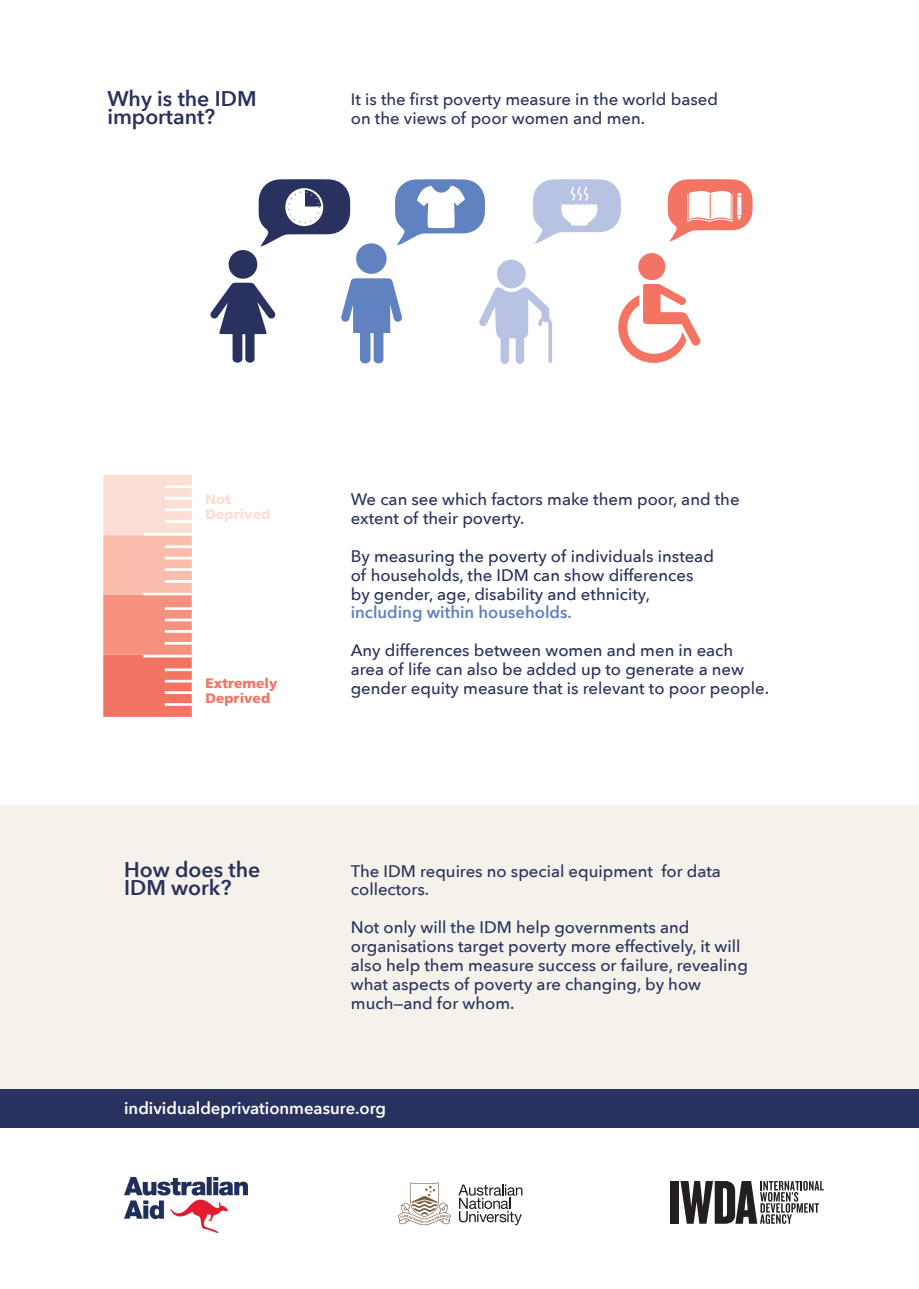
<style>
.page{position:relative;width:919px;height:1289px;background:#fff}
.page>*{position:absolute;margin:0;border:0;box-sizing:border-box;transform-origin:0 0}
.t1{font:600 21.15px/18px "Avenir Next";color:#29325e}
.t2{font:500 16.65px/18.9px "Avenir Next";color:#29325e}
.t3{font:600 16.65px "Avenir Next";color:#fff}
.t4{font:600 16.65px "Avenir Next";color:#6182c1}
.t5{font:900 13.65px/15px "Frutiger";color:#f37463}
.t6{font:900 13.65px/15px "Frutiger";color:#fdded4}
</style>
<div class="page">
<div style="left:0;top:805px;width:918px;height:296px;background:#f5f1eb"></div>
<div style="left:0;top:1089px;width:918px;height:39px;background:#29325e"></div>
<div style="left:670px;top:1180px;width:8px;height:43px;background:#231f20"></div>
<svg style="left:680px;top:1180px;width:143px;height:43px"></svg>
<svg style="left:103px;top:475px;width:89px;height:243px;background:#f8aea0"></svg>
<img style="left:124px;top:1177px;width:123px;height:55px">
<svg style="left:458px;top:1184px;width:64px;height:41px"></svg>
<svg style="left:398px;top:1182px;width:53px;height:43px"></svg>
<div style="left:228px;top:250px;width:29px;height:29px;background:#29325e;border-radius:50%"></div>
<svg style="left:210px;top:282px;width:66px;height:80px"></svg>
<div style="left:497px;top:259px;width:28px;height:29px;background:#b8c2e2;border-radius:50%"></div>
<svg style="left:479px;top:287px;width:73px;height:77px"></svg>
<svg style="left:618px;top:284px;width:83px;height:79px"></svg>
<div style="left:638px;top:253px;width:27px;height:27px;background:#f37463;border-radius:50%"></div>
<svg style="left:341px;top:278px;width:61px;height:85px"></svg>
<div style="left:356px;top:243px;width:30px;height:31px;background:#6182c1;border-radius:50%"></div>
<svg style="left:533px;top:179px;width:87px;height:65px"></svg>
<svg style="left:395px;top:179px;width:90px;height:66px"></svg>
<svg style="left:258px;top:179px;width:92px;height:67px"></svg>
<svg style="left:667px;top:179px;width:85px;height:62px"></svg>
<p class="t1" style="left:107px;top:89px;width:151px">Why is the IDM important?</p>
<p class="t2" style="left:351px;top:89px;width:368px">It is the first poverty measure in the world based on the views of poor women and men.</p>
<p class="t6" style="left:205px;top:491px;width:66px">Not<br>Deprived</p>
<p class="t5" style="left:205px;top:675px;width:73px">Extremely<br>Deprived</p>
<p class="t1" style="left:124px;top:860px;width:138px">How does the<br>IDM work?</p>
<p class="t2" style="left:351px;top:489px;width:390px">We can see which factors make them poor, and the extent of their poverty.</p>
<p class="t2" style="left:351px;top:546px;width:364px">By measuring the poverty of individuals instead of households, the IDM can show differences by gender, age, disability and ethnicity,</p>
<p class="t4" style="left:351px;top:598px;width:222px">including within households.</p>
<p class="t2" style="left:351px;top:640px;width:420px">Any differences between women and men in each area of life can also be added up to generate a new gender equity measure that is relevant to poor people.</p>
<p class="t2" style="left:351px;top:860px;width:371px">The IDM requires no special equipment for data collectors.</p>
<p class="t2" style="left:351px;top:917px;width:398px">Not only will the IDM help governments and organisations target poverty more effectively, it will also help them measure success or failure, revealing what aspects of poverty are changing, by how much—and for whom.</p>
<p class="t3" style="left:124px;top:1094px;width:263px">individualdeprivationmeasure.org</p>
</div>
